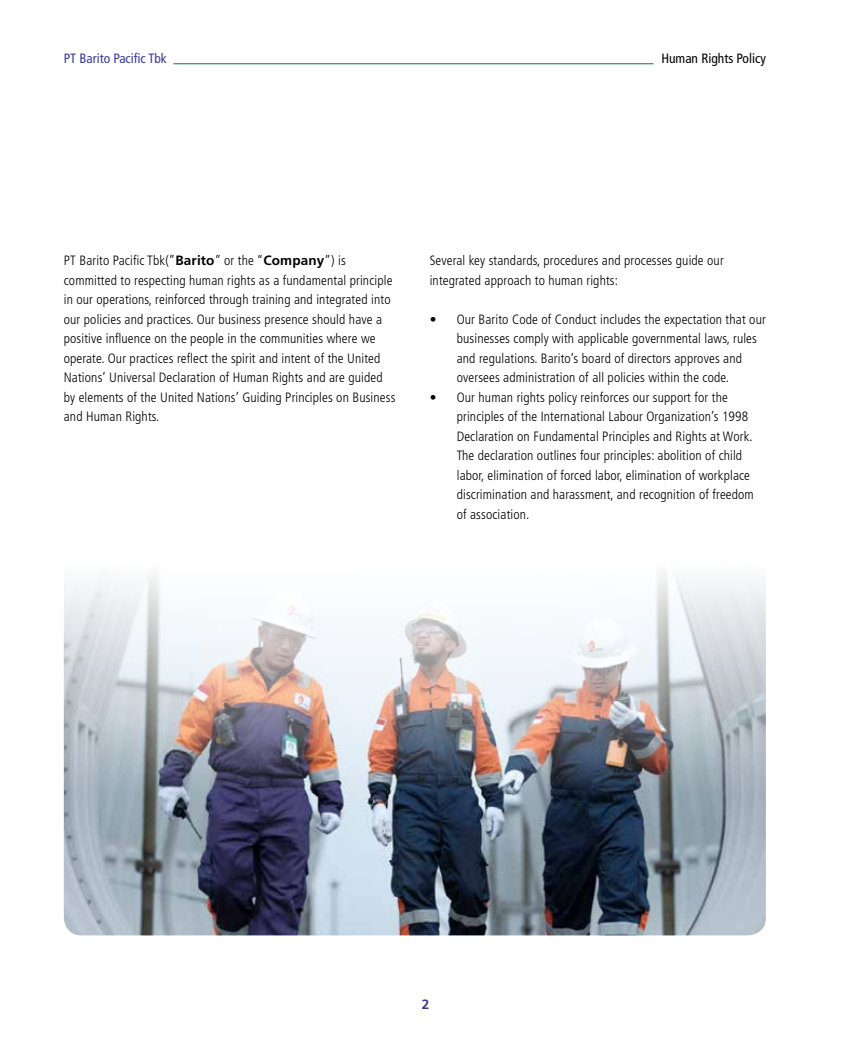
<style>
.page{position:relative;width:851px;height:1063px;background:#fff}
.page>*{position:absolute;margin:0;border:0;box-sizing:border-box;transform-origin:0 0}
.t1{font:300 condensed 13.5px/19.5px "Frutiger LT Std";letter-spacing:.01em;color:#000}
.t2{font:condensed 13.5px "Frutiger LT Std";color:#393a96}
.t3{font:condensed 13.5px "Frutiger LT Std";color:#000}
.t4{font:700 13.5px "Frutiger LT Std";color:#393a96}
.s1{font-weight:700;font-stretch:normal}
</style>
<div class="page">
<hr style="left:173px;top:63px;width:480px;height:1px;background:#007a40">
<img style="left:64px;top:573px;width:701px;height:362px">
<p class="t2" style="left:64px;top:50px;width:104px">PT Barito Pacific Tbk</p>
<p class="t3" style="left:661px;top:50px;width:106px">Human Rights Policy</p>
<p class="t1" style="left:64px;top:251px;width:333px">PT Barito Pacific Tbk(”<span class="s1">Barito</span>” or the “<span class="s1">Company</span>”) is committed to respecting human rights as a fundamental principle in our operations, reinforced through training and integrated into our policies and practices. Our business presence should have a positive influence on the people in the communities where we operate. Our practices reflect the spirit and intent of the United Nations’ Universal Declaration of Human Rights and are guided by elements of the United Nations’ Guiding Principles on Business and Human Rights.</p>
<p class="t1" style="left:429px;top:251px;width:295px">Several key standards, procedures and processes guide our integrated approach to human rights:</p>
<p class="t1" style="left:456px;top:309px;width:310px;text-indent:-27px">• Our Barito Code of Conduct includes the expectation that our businesses comply with applicable governmental laws, rules and regulations. Barito’s board of directors approves and oversees administration of all policies within the code.</p>
<p class="t1" style="left:456px;top:387px;width:298px;text-indent:-27px">• Our human rights policy reinforces our support for the principles of the International Labour Organization’s 1998<br>Declaration on Fundamental Principles and Rights at Work.<br>The declaration outlines four principles: abolition of child labor, elimination of forced labor, elimination of workplace discrimination and harassment, and recognition of freedom of association.</p>
<p class="t4" style="left:421px;top:997px;width:9px">2</p>
</div>
